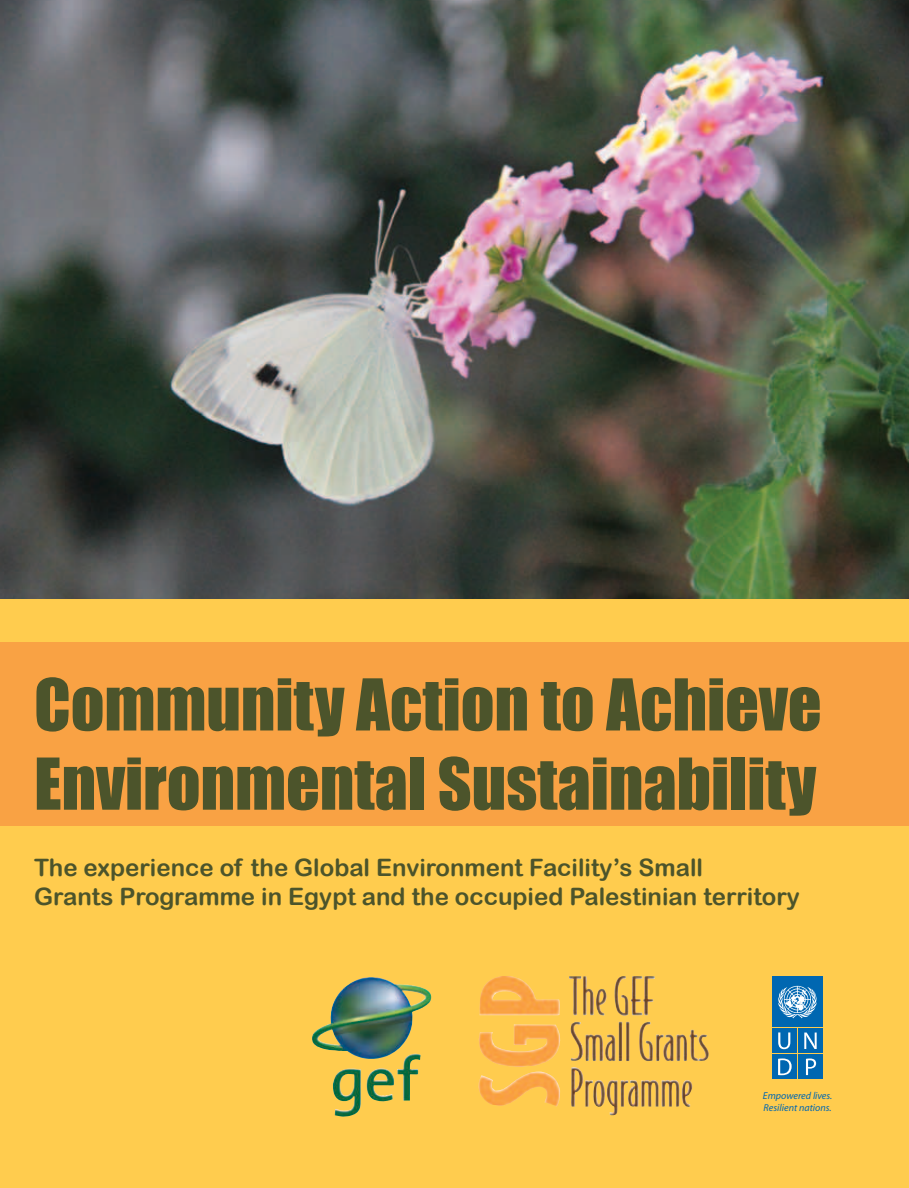
<style>
.page{position:relative;width:909px;height:1188px;background:#fff}
.page>*{position:absolute;margin:0;border:0;box-sizing:border-box;transform-origin:0 0}
.t1{font:66px/79.2px "Impact";color:#4c542b}
.t2{font:24px/28.8px "Arial Rounded MT Bold";color:#4c542b}
.t3{font:italic 10.05px/12.1px "Myriad";color:#0067b1}
</style>
<div class="page">
<img style="left:0;top:0;width:908px;height:600px">
<div style="left:0;top:600px;width:908px;height:588px;background:#ffcc4e"></div>
<img style="left:479px;top:976px;width:175px;height:86px">
<img style="left:312px;top:977px;width:119px;height:126px">
<div style="left:771px;top:1028px;width:25px;height:25px;background:#0067b1"></div>
<svg style="left:778px;top:1032px;width:12px;height:17px"></svg>
<div style="left:797px;top:1028px;width:25px;height:25px;background:#0067b1"></div>
<svg style="left:804px;top:1033px;width:12px;height:16px"></svg>
<div style="left:797px;top:1055px;width:25px;height:24px;background:#0067b1"></div>
<svg style="left:805px;top:1059px;width:10px;height:16px"></svg>
<div style="left:771px;top:1055px;width:25px;height:24px;background:#0067b1"></div>
<svg style="left:778px;top:1058px;width:13px;height:17px"></svg>
<div style="left:771px;top:976px;width:51px;height:51px;background:#0067b1"></div>
<svg style="left:778px;top:986px;width:38px;height:32px"></svg>
<div style="left:0;top:642px;width:908px;height:184px;background:#f9a244"></div>
<h1 class="t1" style="left:34px;top:663px;width:788px">Community Action to Achieve<br>Environmental Sustainability</h1>
<p class="t2" style="left:34px;top:853px;width:767px">The experience of the Global Environment Facility’s Small<br>Grants Programme in Egypt and the occupied Palestinian territory</p>
<p class="t3" style="left:762px;top:1090px;width:71px">Empowered lives.<br>Resilient nations.</p>
</div>
